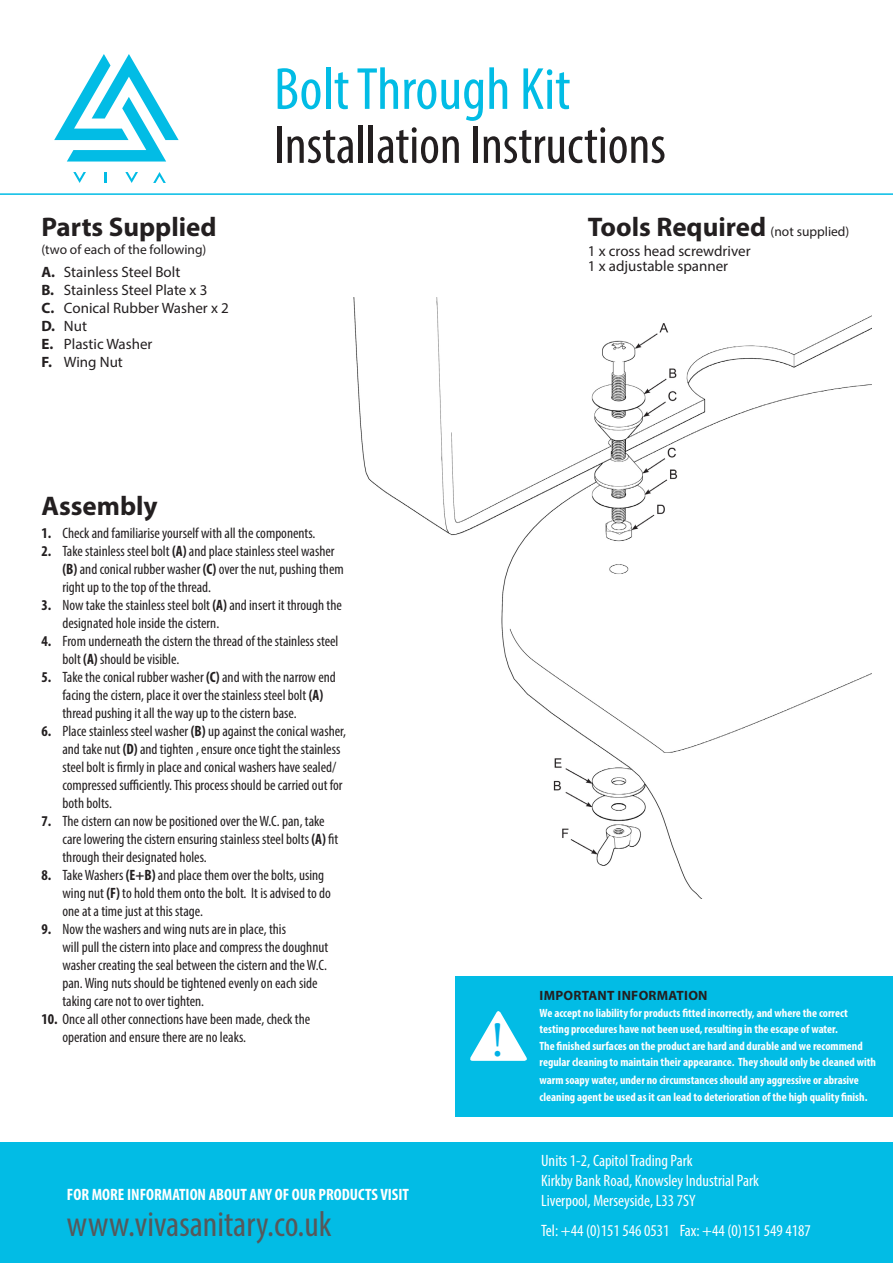
<style>
.page{position:relative;width:893px;height:1263px;background:#fff}
.page>*{position:absolute;margin:0;border:0;box-sizing:border-box;transform-origin:0 0}
.t1{font:condensed 60px "Myriad Pro";color:#02bce5}
.t2{font:condensed 54px "Myriad Pro";color:#231f20}
.t3{font:49.5px "Minion Pro";color:#00b1e6}
.t4{font:condensed 36px "Myriad Pro";color:#57585a}
.t5{font:700 27px "Myriad Pro";color:#231f20}
.t6{font:condensed 16.5px "Myriad Pro";color:#fff}
.t7{font:700 condensed 16.5px "Myriad Pro";color:#fff}
.t8{font:condensed 15px/18px "Myriad Pro";color:#231f20}
.t9{font:15px/18px "Myriad Pro";color:#231f20}
.t10{font:13.5px "Myriad Pro";color:#231f20}
.t11{font:700 13.5px "Myriad Pro";letter-spacing:.02em;color:#231f20}
.t12{font:700 condensed 12px/16.5px "Myriad Pro";color:#fff}
.s1{font-weight:700}
.s2{font-weight:400;font-size:13.5px}
</style>
<div class="page">
<img style="left:353px;top:298px;width:518px;height:600px">
<div style="left:0;top:1142px;width:893px;height:121px;background:#02bce5"></div>
<svg style="left:73px;top:172px;width:13px;height:11px"></svg>
<svg style="left:125px;top:172px;width:13px;height:11px"></svg>
<svg style="left:153px;top:172px;width:13px;height:11px"></svg>
<svg style="left:54px;top:54px;width:125px;height:108px"></svg>
<svg style="left:105px;top:172px;width:2px;height:11px"></svg>
<hr style="left:0;top:193px;width:893px;height:2px;background:#02bce5">
<div style="left:455px;top:976px;width:438px;height:141px;background:#02bce5"></div>
<svg style="left:470px;top:1011px;width:57px;height:50px"></svg>
<p class="t5" style="left:41px;top:209px;width:177px">Parts Supplied</p>
<p class="t10" style="left:41px;top:241px;width:167px">(two of each of the following)</p>
<p class="t9" style="left:41px;top:263px;width:140px"><span class="s1">A.</span> Stainless Steel Bolt</p>
<p class="t9" style="left:41px;top:281px;width:167px"><span class="s1">B.</span> Stainless Steel Plate x 3</p>
<p class="t9" style="left:41px;top:299px;width:189px"><span class="s1">C.</span> Conical Rubber Washer x 2</p>
<p class="t9" style="left:41px;top:317px;width:47px"><span class="s1">D.</span> Nut</p>
<p class="t9" style="left:41px;top:335px;width:113px"><span class="s1">E.</span> Plastic Washer<br><span class="s1">F.</span> Wing Nut</p>
<p class="t1" style="left:274px;top:53px;width:298px">Bolt Through Kit</p>
<p class="t2" style="left:274px;top:112px;width:393px">Installation Instructions</p>
<p class="t5" style="left:588px;top:209px;width:263px">Tools Required <span class="s2">(not supplied)</span></p>
<p class="t9" style="left:588px;top:244px;width:164px;line-height:15px">1 x cross head screwdriver<br>1 x adjustable spanner</p>
<p class="t5" style="left:41px;top:488px;width:118px">Assembly</p>
<p class="t8" style="left:41px;top:524px;width:275px"><span class="s1">1.</span> Check and familiarise yourself with all the components.</p>
<p class="t8" style="left:62px;top:542px;width:283px;text-indent:-21px"><span class="s1">2.</span> Take stainless steel bolt <span class="s1">(A)</span> and place stainless steel washer <span class="s1">(B)</span> and conical rubber washer <span class="s1">(C)</span> over the nut, pushing them right up to the top of the thread.</p>
<p class="t8" style="left:62px;top:596px;width:281px;text-indent:-21px"><span class="s1">3.</span> Now take the stainless steel bolt <span class="s1">(A)</span> and insert it through the designated hole inside the cistern.</p>
<p class="t8" style="left:62px;top:632px;width:277px;text-indent:-21px"><span class="s1">4.</span> From underneath the cistern the thread of the stainless steel bolt <span class="s1">(A)</span> should be visible.</p>
<p class="t8" style="left:62px;top:668px;width:275px;text-indent:-21px"><span class="s1">5.</span> Take the conical rubber washer <span class="s1">(C)</span> and with the narrow end facing the cistern, place it over the stainless steel bolt <span class="s1">(A) </span>thread pushing it all the way up to the cistern base.</p>
<p class="t8" style="left:62px;top:722px;width:285px;text-indent:-21px"><span class="s1">6.</span> Place stainless steel washer <span class="s1">(B)</span> up against the conical washer, and take nut <span class="s1">(D)</span> and tighten , ensure once tight the stainless steel bolt is firmly in place and conical washers have sealed/ compressed sufficiently. This process should be carried out for both bolts.</p>
<p class="t8" style="left:62px;top:812px;width:277px;text-indent:-21px"><span class="s1">7.</span> The cistern can now be positioned over the W.C. pan, take care lowering the cistern ensuring stainless steel bolts <span class="s1">(A)</span> fit through their designated holes.</p>
<p class="t8" style="left:62px;top:866px;width:270px;text-indent:-21px"><span class="s1">8.</span> Take Washers <span class="s1">(E+B)</span> and place them over the bolts, using wing nut <span class="s1">(F)</span> to hold them onto the bolt. It is advised to do one at a time just at this stage.</p>
<p class="t8" style="left:62px;top:920px;width:267px;text-indent:-21px"><span class="s1">9.</span> Now the washers and wing nuts are in place, this<br>will pull the cistern into place and compress the doughnut washer creating the seal between the cistern and the W.C. pan. Wing nuts should be tightened evenly on each side taking care not to over tighten.</p>
<p class="t8" style="left:62px;top:1010px;width:249px;text-indent:-21px"><span class="s1">10.</span> Once all other connections have been made, check the operation and ensure there are no leaks.</p>
<p class="t7" style="left:67px;top:1184px;width:343px">FOR MORE INFORMATION ABOUT ANY OF OUR PRODUCTS VISIT</p>
<p class="t4" style="left:67px;top:1202px;width:266px">www.vivasanitary.co.uk</p>
<p class="t3" style="left:491px;top:1007px;width:15px">!</p>
<p class="t11" style="left:540px;top:987px;width:169px">IMPORTANT INFORMATION</p>
<p class="t12" style="left:539px;top:1004px;width:310px">We accept no liability for products fitted incorrectly, and where the correct testing procedures have not been used, resulting in the escape of water.</p>
<p class="t12" style="left:539px;top:1037px;width:338px">The finished surfaces on the product are hard and durable and we recommend regular cleaning to maintain their appearance. They should only be cleaned with</p>
<p class="t12" style="left:539px;top:1072px;width:329px">warm soapy water, under no circumstances should any aggressive or abrasive cleaning agent be used as it can lead to deterioration of the high quality finish.</p>
<p class="t6" style="left:541px;top:1151px;width:153px">Units 1-2, Capitol Trading Park</p>
<p class="t6" style="left:541px;top:1171px;width:219px">Kirkby Bank Road, Knowsley Industrial Park</p>
<p class="t6" style="left:541px;top:1190px;width:156px">Liverpool, Merseyside, L33 7SY</p>
<p class="t6" style="left:541px;top:1220px;width:271px">Tel: +44 (0)151 546 0531 Fax: +44 (0)151 549 4187</p>
</div>
